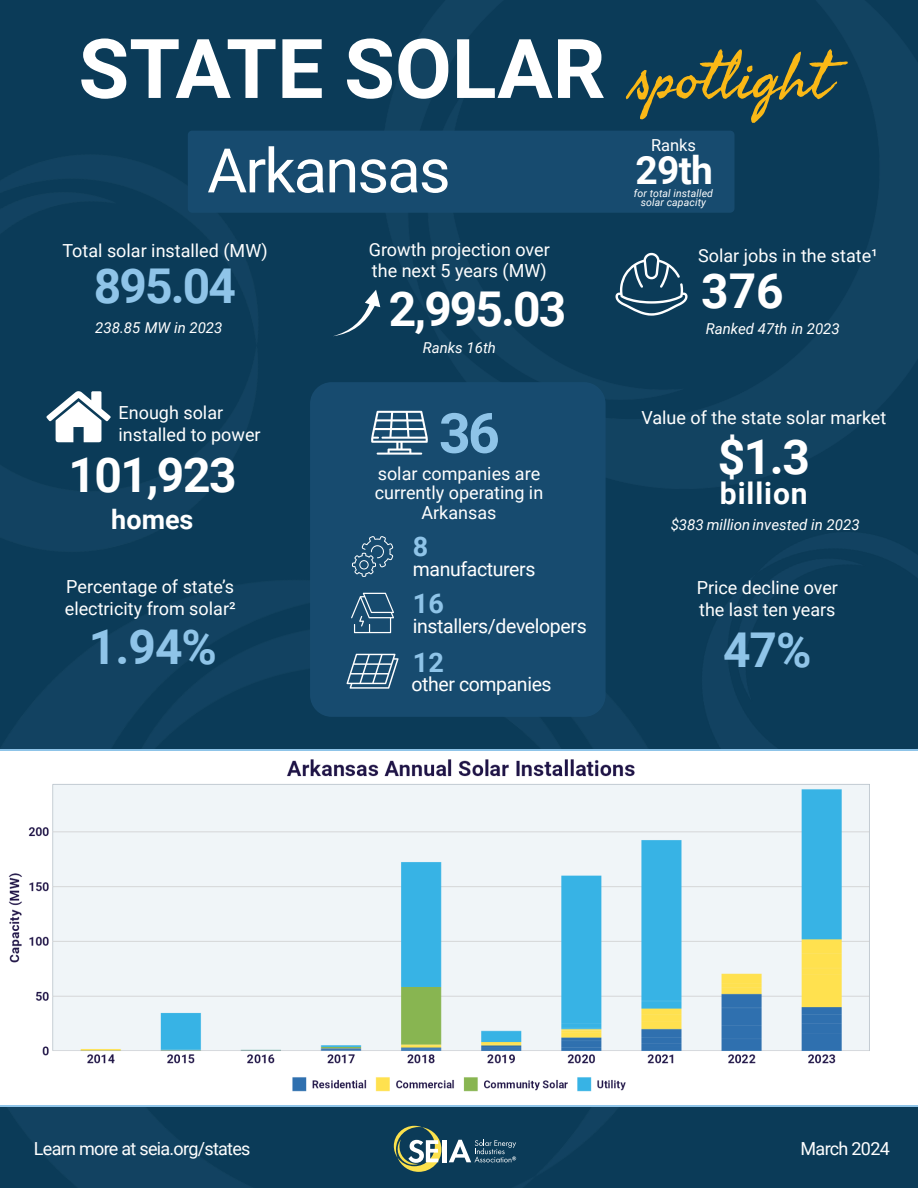
<style>
.page{position:relative;width:918px;height:1188px;background:#0b3b58}
.page>*{position:absolute;margin:0;border:0;box-sizing:border-box;transform-origin:0 0}
.t1{font:700 82.5px "Roboto";color:#fff}
.t2{font:61.5px "Roboto";letter-spacing:-.03em;color:#fff}
.t3{font:700 55.5px "Roboto";color:#8fc4e8}
.t4{font:700 48px "Roboto";letter-spacing:-.03em;color:#fff}
.t5{font:700 48px "Roboto";letter-spacing:-.04em;color:#8fc4e8}
.t6{font:700 39px "Roboto";color:#fff}
.t7{font:700 30px "Roboto";letter-spacing:.03em;color:#fff}
.t8{font:700 27px "Roboto";color:#fff}
.t9{font:700 27px "Roboto";color:#8fc4e8}
.t10{font:19.5px "Roboto";letter-spacing:-.02em;color:#fff}
.t11{font:18px/21.6px "Roboto";color:#fff}
.t12{font:18px "Roboto";letter-spacing:-.04em;color:#fff}
.t13{font:16.5px "Roboto";color:#fff}
.t14{font:italic 15px "Roboto";color:#fff}
.t15{font:italic 10.5px/9px "Roboto";letter-spacing:.01em;color:#fff;text-align:center}
.s1{font-family:"Seaweed Script Pro";font-weight:400;font-size:64.5px;color:#fab816}
</style>
<div class="page">
<svg style="left:394px;top:1126px;width:47px;height:46px"></svg>
<div style="left:442px;top:1140px;width:5px;height:22px;background:#fff"></div>
<svg style="left:449px;top:1140px;width:67px;height:22px"></svg>
<svg style="left:334px;top:290px;width:46px;height:46px"></svg>
<svg style="left:46px;top:391px;width:65px;height:51px"></svg>
<svg style="left:616px;top:253px;width:72px;height:63px"></svg>
<div style="left:310px;top:382px;width:296px;height:335px;background:#184c70;border-radius:22px"></div>
<svg style="left:371px;top:411px;width:57px;height:44px"></svg>
<svg style="left:352px;top:536px;width:41px;height:41px"></svg>
<svg style="left:351px;top:593px;width:43px;height:40px"></svg>
<svg style="left:347px;top:654px;width:52px;height:35px"></svg>
<div style="left:188px;top:131px;width:546px;height:82px;background:#184c70;border-radius:4px"></div>
<img style="left:0;top:752px;width:918px;height:353px">
<h1 class="t1" style="left:79px;top:11px;width:753px">STATE SOLAR <span class="s1">spotlight</span></h1>
<h2 class="t2" style="left:207px;top:127px;width:245px">Arkansas</h2>
<p class="t13" style="left:651px;top:134px;width:47px">Ranks</p>
<h3 class="t6" style="left:635px;top:143px;width:79px">29th</h3>
<p class="t15" style="left:634px;top:188px;width:81px">for total installed solar capacity</p>
<p class="t11" style="left:369px;top:238px;width:183px">Growth projection over the next 5 years (MW)</p>
<p class="t11" style="left:62px;top:240px;width:207px">Total solar installed (MW)</p>
<p class="t11" style="left:698px;top:244px;width:181px">Solar jobs in the state¹</p>
<h3 class="t5" style="left:94px;top:252px;width:144px">895.04</h3>
<h3 class="t4" style="left:701px;top:257px;width:84px">376</h3>
<h3 class="t4" style="left:389px;top:276px;width:179px">2,995.03</h3>
<p class="t14" style="left:95px;top:317px;width:129px">238.85 MW in 2023</p>
<p class="t14" style="left:706px;top:318px;width:136px">Ranked 47th in 2023</p>
<p class="t14" style="left:423px;top:337px;width:75px">Ranks 16th</p>
<p class="t11" style="left:119px;top:401px;width:144px">Enough solar installed to power</p>
<h3 class="t4" style="left:68px;top:442px;width:170px">101,923</h3>
<h3 class="t8" style="left:111px;top:500px;width:84px">homes</h3>
<p class="t11" style="left:65px;top:575px;width:172px">Percentage of state’s electricity from solar²</p>
<h3 class="t5" style="left:89px;top:613px;width:130px">1.94%</h3>
<h3 class="t3" style="left:439px;top:394px;width:62px">36</h3>
<p class="t11" style="left:378px;top:462px;width:164px">solar companies are</p>
<p class="t11" style="left:375px;top:482px;width:170px;line-height:20px;text-align:center">currently operating in<br>Arkansas</p>
<h3 class="t9" style="left:413px;top:528px;width:17px">8</h3>
<p class="t10" style="left:413px;top:556px;width:124px">manufacturers</p>
<h3 class="t9" style="left:413px;top:584px;width:32px">16</h3>
<p class="t10" style="left:413px;top:612px;width:175px">installers/developers</p>
<h3 class="t9" style="left:413px;top:644px;width:32px">12</h3>
<p class="t10" style="left:411px;top:670px;width:142px">other companies</p>
<p class="t11" style="left:641px;top:406px;width:246px">Value of the state solar market</p>
<h3 class="t4" style="left:718px;top:423px;width:94px">$1.3</h3>
<h3 class="t7" style="left:720px;top:473px;width:89px">billion</h3>
<p class="t14" style="left:671px;top:515px;width:190px">$383 million invested in 2023</p>
<p class="t11" style="left:697px;top:576px;width:143px">Price decline over the last ten years</p>
<h3 class="t5" style="left:723px;top:616px;width:90px">47%</h3>
<p class="t12" style="left:34px;top:1136px;width:218px">Learn more at seia.org/states</p>
<p class="t12" style="left:801px;top:1136px;width:91px">March 2024</p>
</div>
